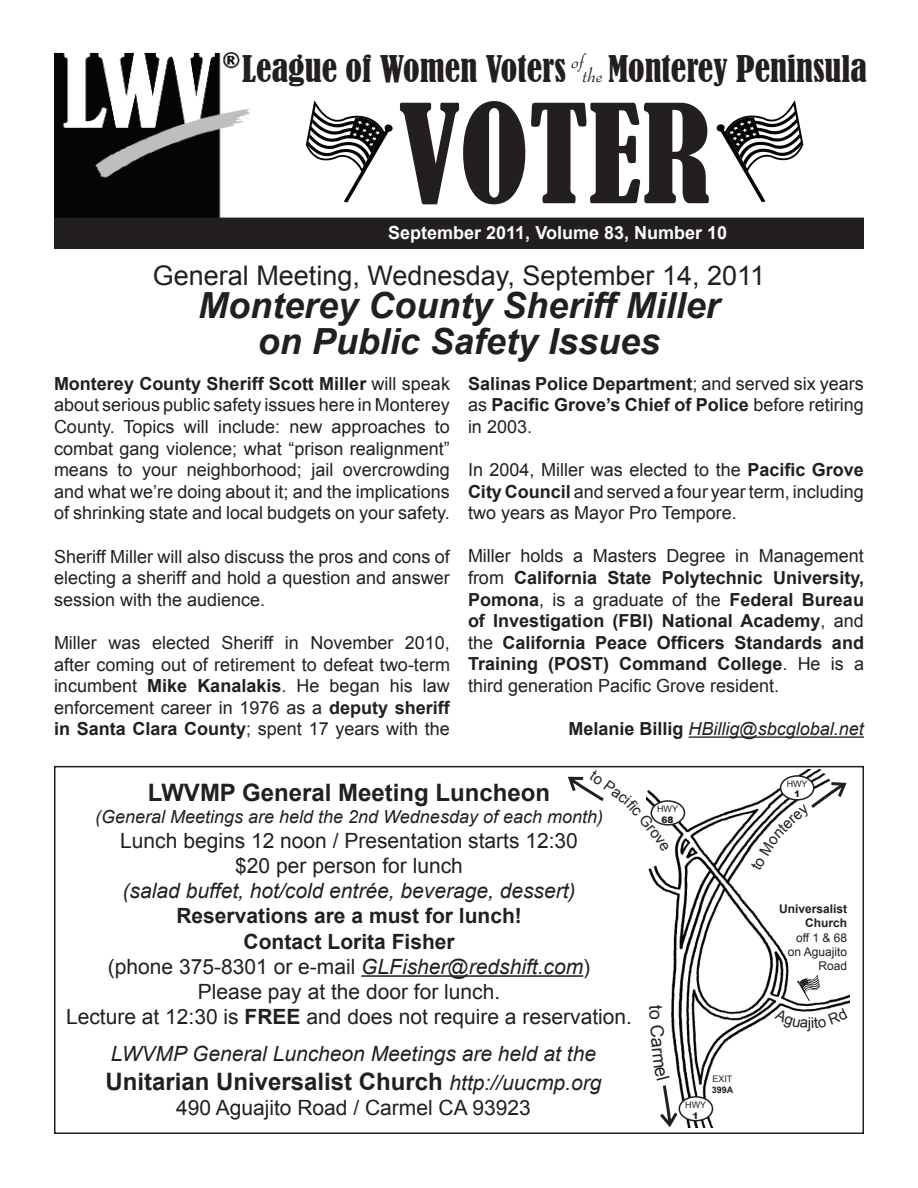
<style>
.page{position:relative;width:918px;height:1188px;background:#fff}
.page>*{position:absolute;margin:0;border:0;box-sizing:border-box;transform-origin:0 0}
.t1{font:condensed 127.5px "Bernard";color:#231f20}
.t2{font:italic 700 36px/36px "Arial";color:#231f20;text-align:center}
.t3{font:condensed 34.5px "Bernard";color:#231f20}
.t4{font:27px "Arial";color:#231f20}
.t5{font:700 24px "Arial";color:#231f20}
.t6{font:21px/25.2px "Arial";color:#231f20;text-align:center}
.t7{font:italic 21px "Arial";color:#231f20}
.t8{font:italic 19.5px/14.2px "Bernhard Modern Std";color:#231f20}
.t9{font:18px/21.6px "Arial";color:#231f20;text-align:justify}
.t10{font:700 18px/21.6px "Arial";color:#231f20;text-align:justify}
.t11{font:italic 18px "Arial";color:#231f20}
.t12{font:700 18px "Arial";color:#fff}
.t13{font:15px "Arial";color:#231f20}
.t14{font:12px/14.4px "Arial";color:#231f20;text-align:right}
.t15{font:700 12px/14.4px "Arial";color:#231f20;text-align:right}
.t16{font:9px "Arial";color:#231f20}
.t17{font:900 9px "Arial";color:#231f20}
.t18{font:700 9px "Arial";color:#231f20}
.s1{font-weight:700}
.s2{font-weight:400}
.s3{font-weight:700;font-style:normal}
.s4{font-style:italic}
.s5{font-weight:400;font-style:italic;font-size:21px}
</style>
<div class="page">
<img style="left:54px;top:53px;width:196px;height:165px">
<div style="left:56px;top:219px;width:806px;height:29px;background:#231f20"></div>
<div style="left:54px;top:218px;width:810px;height:31px;border:3px solid #231f20"></div>
<svg style="left:306px;top:100px;width:87px;height:102px"></svg>
<svg style="left:717px;top:100px;width:86px;height:102px"></svg>
<div style="left:54px;top:766px;width:810px;height:368px;border:2px solid #231f20"></div>
<hr style="left:361px;top:975px;width:222px;height:2px;background:#231f20">
<img style="left:648px;top:769px;width:201px;height:359px">
<svg style="left:781px;top:776px;width:33px;height:24px"></svg>
<div style="left:780px;top:775px;width:34px;height:26px;border:2px solid #231f20;border-radius:50%"></div>
<div style="left:679px;top:1097px;width:33px;height:24px;background:#fff;border-radius:50%"></div>
<div style="left:679px;top:1096px;width:34px;height:25px;border:2px solid #231f20;border-radius:50%"></div>
<div style="left:651px;top:801px;width:33px;height:24px;background:#fff;border-radius:50%"></div>
<div style="left:651px;top:800px;width:34px;height:26px;border:2px solid #231f20;border-radius:50%"></div>
<svg style="left:797px;top:975px;width:23px;height:26px"></svg>
<hr style="left:689px;top:736px;width:175px;height:2px;background:#231f20">
<svg style="left:751px;top:780px;width:98px;height:91px"></svg>
<svg style="left:568px;top:770px;width:101px;height:82px"></svg>
<svg style="left:649px;top:1005px;width:13px;height:14px"></svg>
<svg style="left:650px;top:1025px;width:30px;height:103px"></svg>
<svg style="left:775px;top:1008px;width:73px;height:20px"></svg>
<p class="t8" style="left:582px;top:55px;width:22px;text-indent:-11px">of the</p>
<h3 class="t3" style="left:242px;top:49px;width:626px">League of Women Voters Monterey Peninsula</h3>
<h1 class="t1" style="left:399px;top:80px;width:314px">VOTER</h1>
<p class="t12" style="left:388px;top:221px;width:340px">September 2011, Volume 83, Number 10</p>
<h3 class="t4" style="left:153px;top:258px;width:614px">General Meeting, Wednesday, September 14, 2011</h3>
<h2 class="t2" style="left:198px;top:289px;width:523px">Monterey County Sheriff Miller on Public Safety Issues</h2>
<p class="t9" style="left:54px;top:373px;width:397px"><span class="s1">Monterey County Sheriff Scott Miller</span> will speak about serious public safety issues here in Monterey County. Topics will include: new approaches to combat gang violence; what “prison realignment” means to your neighborhood; jail overcrowding and what we’re doing about it; and the implications of shrinking state and local budgets on your safety.</p>
<p class="t9" style="left:54px;top:546px;width:397px">Sheriff Miller will also discuss the pros and cons of electing a sheriff and hold a question and answer session with the audience.</p>
<p class="t9" style="left:54px;top:632px;width:397px">Miller was elected Sheriff in November 2010, after coming out of retirement to defeat two-term incumbent <span class="s1">Mike Kanalakis</span>. He began his law enforcement career in 1976 as a <span class="s1">deputy sheriff in Santa Clara County</span>; spent 17 years with the</p>
<p class="t10" style="left:468px;top:373px;width:397px">Salinas Police Department<span class="s2">; and served six years as</span> Pacific Grove’s Chief of Police <span class="s2">before retiring in 2003.</span></p>
<p class="t9" style="left:468px;top:459px;width:398px">In 2004, Miller was elected to the <span class="s1">Pacific Grove City Council</span> and served a four year term, including two years as Mayor Pro Tempore.</p>
<p class="t10" style="left:468px;top:546px;width:398px"><span class="s2">Miller holds a Masters Degree in Management from</span> California State Polytechnic University, Pomona<span class="s2">, is a graduate of the</span> Federal Bureau of Investigation (FBI) National Academy<span class="s2">, and the</span> California Peace Officers Standards and Training (POST) Command College<span class="s2">. He is a third generation Pacific Grove resident.</span></p>
<p class="t11" style="left:569px;top:717px;width:297px"><span class="s3">Melanie Billig</span> HBillig@sbcglobal.net</p>
<p class="t16" style="left:787px;top:778px;width:22px">HWY</p>
<p class="t17" style="left:794px;top:788px;width:8px">1</p>
<h3 class="t5" style="left:148px;top:777px;width:404px">LWVMP General Meeting Luncheon</h3>
<p class="t11" style="left:95px;top:805px;width:509px">(General Meetings are held the 2nd Wednesday of each month)</p>
<p class="t6" style="left:120px;top:828px;width:459px">Lunch begins 12 noon / Presentation starts 12:30 $20 per person for lunch</p>
<p class="t7" style="left:123px;top:877px;width:454px">(salad buffet, hot/cold entrée, beverage, dessert)</p>
<p class="t6" style="left:66px;top:904px;width:568px"><span class="s1">Reservations are a must for lunch!<br>Contact Lorita Fisher<br></span>(phone 375-8301 or e-mail <span class="s4">GLFisher@redshift.com</span>)<br>Please pay at the door for lunch.<br>Lecture at 12:30 is <span class="s1">FREE</span> and does not require a reservation.</p>
<p class="t15" style="left:779px;top:902px;width:70px">Universalist<br>Church</p>
<p class="t16" style="left:657px;top:803px;width:22px">HWY</p>
<p class="t17" style="left:662px;top:813px;width:14px">68</p>
<p class="t14" style="left:788px;top:930px;width:61px">off 1 &amp; 68 on Aguajito<br>Road</p>
<p class="t13" style="left:808px;top:1013px;width:5px">j</p>
<p class="t7" style="left:111px;top:1040px;width:487px">LWVMP General Luncheon Meetings are held at the</p>
<h3 class="t5" style="left:106px;top:1065px;width:497px">Unitarian Universalist Church <span class="s5">http://uucmp.org</span></h3>
<p class="t6" style="left:176px;top:1095px;width:356px">490 Aguajito Road / Carmel CA 93923</p>
<p class="t16" style="left:712px;top:1073px;width:22px">EXIT</p>
<p class="t18" style="left:712px;top:1084px;width:23px">399A</p>
<p class="t16" style="left:685px;top:1099px;width:22px">HWY</p>
<p class="t17" style="left:693px;top:1109px;width:8px">1</p>
</div>
